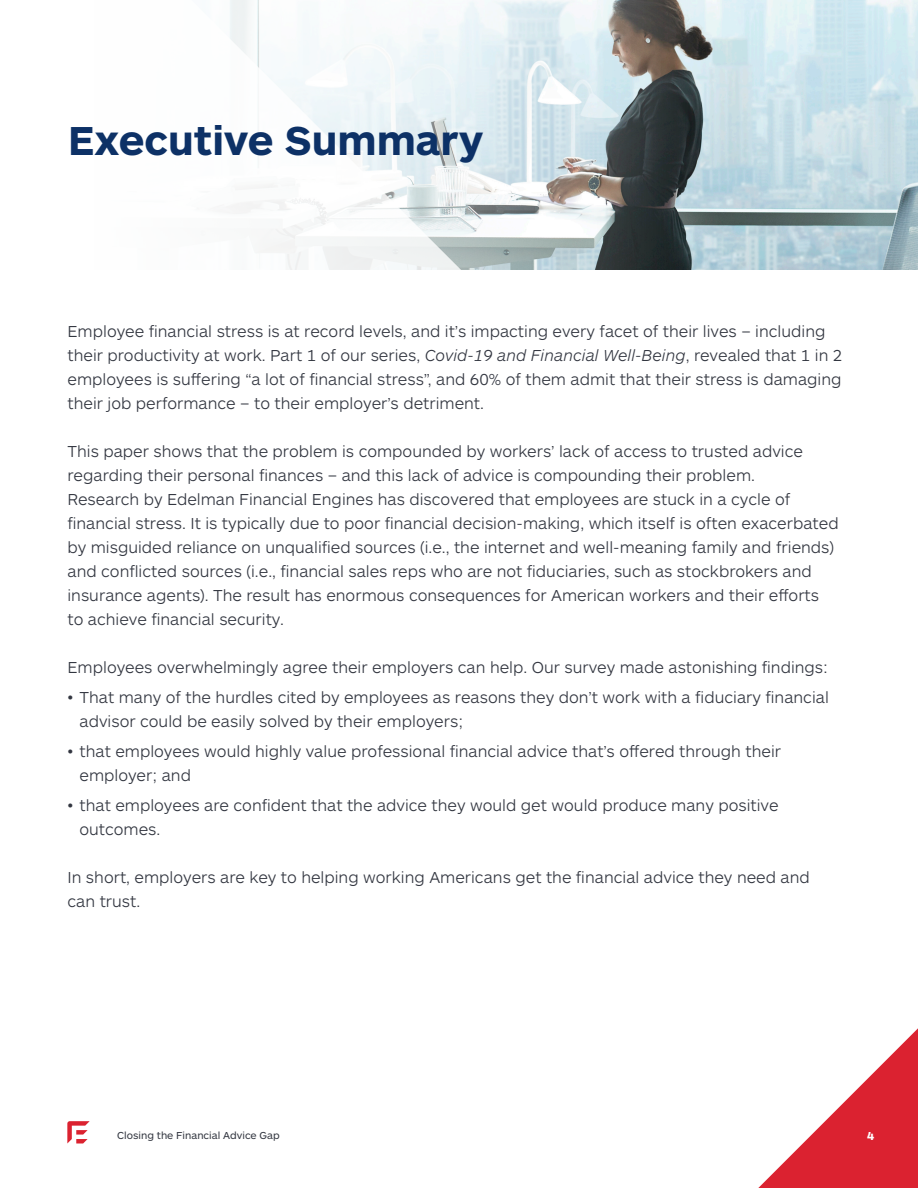
<style>
.page{position:relative;width:918px;height:1188px;background:#fff}
.page>*{position:absolute;margin:0;border:0;box-sizing:border-box;transform-origin:0 0}
.t1{font:700 42px "ARS Maquette Pro";color:#0d3166}
.t2{font:300 16.5px/24px "ARS Maquette Pro";color:#323640}
.t3{font:700 12px "ARS Maquette Pro";color:#fff}
.t4{font:10.5px "ARS Maquette Pro";color:#323640}
.s1{font-style:italic}
</style>
<div class="page">
<svg style="left:67px;top:1121px;width:23px;height:22px"></svg>
<svg style="left:758px;top:1028px;width:160px;height:160px"></svg>
<img style="left:716px;top:0;width:202px;height:270px">
<svg style="left:465px;top:0;width:251px;height:270px;background:#a5aeb1"></svg>
<svg style="left:230px;top:0;width:235px;height:270px;fill:#f6f9fa"></svg>
<p class="t1" style="left:68px;top:113px;width:417px">Executive Summary</p>
<p class="t2" style="left:68px;top:319px;width:776px">Employee financial stress is at record levels, and it’s impacting every facet of their lives – including their productivity at work. Part 1 of our series, <span class="s1">Covid-19 and Financial Well-Being</span>, revealed that 1 in 2 employees is suffering “a lot of financial stress”, and 60% of them admit that their stress is damaging their job performance – to their employer’s detriment.</p>
<p class="t2" style="left:68px;top:439px;width:773px">This paper shows that the problem is compounded by workers’ lack of access to trusted advice regarding their personal finances – and this lack of advice is compounding their problem.<br>Research by Edelman Financial Engines has discovered that employees are stuck in a cycle of financial stress. It is typically due to poor financial decision-making, which itself is often exacerbated by misguided reliance on unqualified sources (i.e., the internet and well-meaning family and friends) and conflicted sources (i.e., financial sales reps who are not fiduciaries, such as stockbrokers and insurance agents). The result has enormous consequences for American workers and their efforts to achieve financial security.</p>
<p class="t2" style="left:68px;top:655px;width:762px">Employees overwhelmingly agree their employers can help. Our survey made astonishing findings:</p>
<p class="t2" style="left:79px;top:685px;width:751px;text-indent:-12px">• That many of the hurdles cited by employees as reasons they don’t work with a fiduciary financial advisor could be easily solved by their employers;</p>
<p class="t2" style="left:79px;top:739px;width:703px;text-indent:-12px">• that employees would highly value professional financial advice that’s offered through their employer; and</p>
<p class="t2" style="left:79px;top:793px;width:701px;text-indent:-12px">• that employees are confident that the advice they would get would produce many positive outcomes.</p>
<p class="t2" style="left:68px;top:865px;width:744px">In short, employers are key to helping working Americans get the financial advice they need and can trust.</p>
<p class="t4" style="left:117px;top:1129px;width:164px">Closing the Financial Advice Gap</p>
<p class="t3" style="left:867px;top:1128px;width:9px">4</p>
</div>
